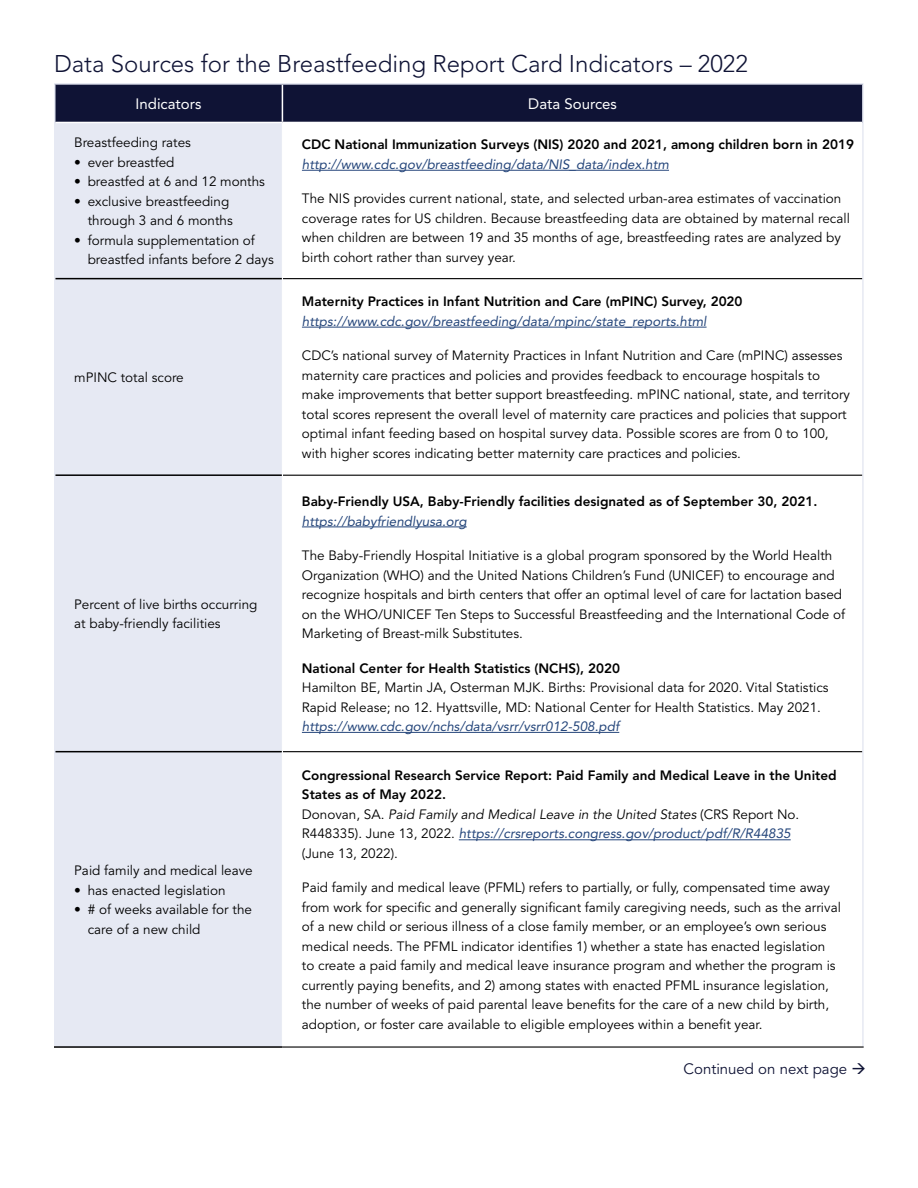
<style>
.page{position:relative;width:918px;height:1188px;background:#fff}
.page>*{position:absolute;margin:0;border:0;box-sizing:border-box;transform-origin:0 0}
.Table_title{font:300 24px "Avenir LT Std";color:#0f1335}
.T_header{font:15px "Avenir LT Std";color:#fff}
.t1{font:15px "Avenir LT Std";color:#0f1335}
.Table_left{font:13.5px/19.5px "Avenir LT Std";color:#000}
.Table_left-2{font:800 13.5px/19.5px "Avenir LT Std";color:#000}
.Table_left-3{font:italic 13.5px/19.5px "Avenir LT Std";color:#25467b}
.Table_left_bullet{font:13.5px/19.5px "Avenir LT Std";color:#000}
.s1{font-weight:800;font-style:normal;color:#000}
.s2{font-style:italic;color:#25467b}
.s3{font-style:italic}
</style>
<div class="page">
<div style="left:56px;top:85px;width:806px;height:37px;background:#0f1335"></div>
<div style="left:56px;top:123px;width:226px;height:923px;background:#e6e9f3"></div>
<hr style="left:54px;top:85px;width:2px;height:37px;background:#e6e9f3">
<hr style="left:54px;top:83px;width:228px;height:2px;background:#e6e9f3">
<hr style="left:282px;top:83px;width:582px;height:2px;background:#e6e9f3">
<hr style="left:282px;top:85px;width:1px;height:37px;background:#fff">
<hr style="left:862px;top:85px;width:2px;height:37px;background:#e6e9f3">
<hr style="left:862px;top:122px;width:2px;height:157px;background:#e6e9f3">
<hr style="left:862px;top:279px;width:2px;height:196px;background:#e6e9f3">
<hr style="left:862px;top:475px;width:2px;height:277px;background:#e6e9f3">
<hr style="left:862px;top:752px;width:2px;height:294px;background:#e6e9f3">
<hr style="left:283px;top:475px;width:579px;height:1px;background:#000">
<hr style="left:283px;top:751px;width:579px;height:1px;background:#000">
<hr style="left:54px;top:122px;width:2px;height:157px;background:#e6e9f3">
<hr style="left:54px;top:279px;width:2px;height:196px;background:#e6e9f3">
<hr style="left:54px;top:475px;width:2px;height:277px;background:#e6e9f3">
<hr style="left:56px;top:474px;width:226px;height:2px;background:#000">
<hr style="left:56px;top:278px;width:226px;height:1px;background:#000">
<hr style="left:283px;top:278px;width:579px;height:1px;background:#000">
<hr style="left:54px;top:752px;width:2px;height:294px;background:#e6e9f3">
<hr style="left:56px;top:751px;width:226px;height:1px;background:#000">
<hr style="left:54px;top:1046px;width:228px;height:2px;background:#000">
<hr style="left:282px;top:1046px;width:582px;height:2px;background:#000">
<hr style="left:302px;top:170px;width:367px;height:1px;background:#25467b">
<hr style="left:302px;top:327px;width:405px;height:1px;background:#25467b">
<hr style="left:302px;top:527px;width:165px;height:1px;background:#25467b">
<hr style="left:302px;top:732px;width:317px;height:1px;background:#25467b">
<hr style="left:459px;top:839px;width:332px;height:1px;background:#25467b">
<p class="Table_title" style="left:54px;top:50px;width:695px">Data Sources for the Breastfeeding Report Card Indicators – 2022</p>
<p class="T_header" style="left:136px;top:95px;width:67px">Indicators</p>
<p class="T_header" style="left:528px;top:95px;width:90px">Data Sources</p>
<p class="Table_left" style="left:74px;top:133px;width:118px">Breastfeeding rates</p>
<h2 class="Table_left_bullet" style="left:74px;top:153px;width:102px">• ever breastfed</h2>
<h2 class="Table_left_bullet" style="left:74px;top:172px;width:192px">• breastfed at 6 and 12 months</h2>
<h2 class="Table_left_bullet" style="left:74px;top:192px;width:160px;text-align:right">• exclusive breastfeeding through 3 and 6 months</h2>
<h2 class="Table_left_bullet" style="left:88px;top:231px;width:188px;text-indent:-14px">• formula supplementation of breastfed infants before 2 days</h2>
<p class="Table_left-2" style="left:302px;top:135px;width:554px">CDC National Immunization Surveys (NIS) 2020 and 2021, among children born in 2019</p>
<p class="Table_left-3" style="left:302px;top:155px;width:369px">http://www.cdc.gov/breastfeeding/data/NIS_data/index.htm</p>
<p class="Table_left" style="left:302px;top:189px;width:550px">The NIS provides current national, state, and selected urban-area estimates of vaccination coverage rates for US children. Because breastfeeding data are obtained by maternal recall when children are between 19 and 35 months of age, breastfeeding rates are analyzed by birth cohort rather than survey year.</p>
<p class="Table_left" style="left:74px;top:368px;width:111px">mPINC total score</p>
<p class="Table_left" style="left:74px;top:595px;width:185px">Percent of live births occurring at baby-friendly facilities</p>
<p class="Table_left" style="left:74px;top:861px;width:180px">Paid family and medical leave</p>
<h2 class="Table_left_bullet" style="left:74px;top:881px;width:153px">• has enacted legislation</h2>
<h2 class="Table_left_bullet" style="left:88px;top:900px;width:166px;text-indent:-14px">• # of weeks available for the care of a new child</h2>
<p class="Table_left-3" style="left:302px;top:292px;width:442px"><span class="s1">Maternity Practices in Infant Nutrition and Care (mPINC) Survey, 2020 </span>https://www.cdc.gov/breastfeeding/data/mpinc/state_reports.html</p>
<p class="Table_left" style="left:302px;top:346px;width:550px">CDC’s national survey of Maternity Practices in Infant Nutrition and Care (mPINC) assesses maternity care practices and policies and provides feedback to encourage hospitals to make improvements that better support breastfeeding. mPINC national, state, and territory total scores represent the overall level of maternity care practices and policies that support optimal infant feeding based on hospital survey data. Possible scores are from 0 to 100, with higher scores indicating better maternity care practices and policies.</p>
<p class="Table_left-2" style="left:302px;top:492px;width:517px">Baby-Friendly USA, Baby-Friendly facilities designated as of September 30, 2021.</p>
<p class="Table_left-3" style="left:302px;top:511px;width:166px">https://babyfriendlyusa.org</p>
<p class="Table_left" style="left:302px;top:546px;width:545px">The Baby-Friendly Hospital Initiative is a global program sponsored by the World Health Organization (WHO) and the United Nations Children’s Fund (UNICEF) to encourage and recognize hospitals and birth centers that offer an optimal level of care for lactation based on the WHO/UNICEF Ten Steps to Successful Breastfeeding and the International Code of Marketing of Breast-milk Substitutes.</p>
<p class="Table_left-2" style="left:302px;top:658px;width:320px">National Center for Health Statistics (NCHS), 2020</p>
<p class="Table_left" style="left:302px;top:678px;width:528px">Hamilton BE, Martin JA, Osterman MJK. Births: Provisional data for 2020. Vital Statistics<br>Rapid Release; no 12. Hyattsville, MD: National Center for Health Statistics. May 2021. <span class="s2">https://www.cdc.gov/nchs/data/vsrr/vsrr012-508.pdf</span></p>
<p class="Table_left-2" style="left:302px;top:766px;width:536px">Congressional Research Service Report: Paid Family and Medical Leave in the United<br>States as of May 2022.</p>
<p class="Table_left" style="left:302px;top:805px;width:499px">Donovan, SA. <span class="s3">Paid Family and Medical Leave in the United States</span> (CRS Report No.<br>R448335). June 13, 2022. <span class="s2">https://crsreports.congress.gov/product/pdf/R/R44835 </span>(June 13, 2022).</p>
<p class="Table_left" style="left:302px;top:878px;width:540px">Paid family and medical leave (PFML) refers to partially, or fully, compensated time away from work for specific and generally significant family caregiving needs, such as the arrival of a new child or serious illness of a close family member, or an employee’s own serious medical needs. The PFML indicator identifies 1) whether a state has enacted legislation to create a paid family and medical leave insurance program and whether the program is currently paying benefits, and 2) among states with enacted PFML insurance legislation, the number of weeks of paid parental leave benefits for the care of a new child by birth, adoption, or foster care available to eligible employees within a benefit year.</p>
<p class="t1" style="left:684px;top:1060px;width:184px">Continued on next page →</p>
</div>
